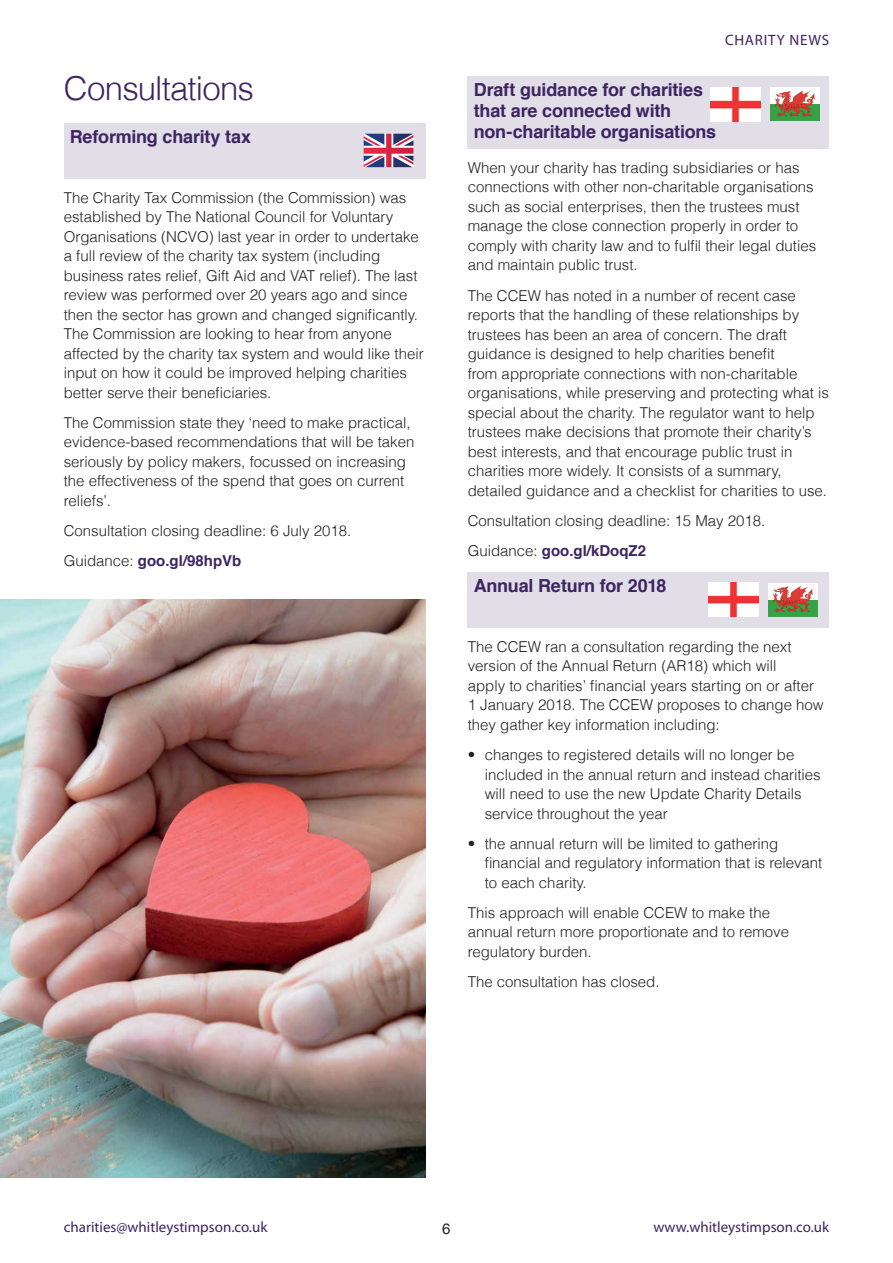
<style>
.page{position:relative;width:893px;height:1263px;background:#fff}
.page>*{position:absolute;margin:0;border:0;box-sizing:border-box;transform-origin:0 0}
.t1{font:300 33px "Helvetica";letter-spacing:-.025em;color:#3d2462}
.t2{font:700 18px/21px "Helvetica";letter-spacing:-.01em;color:#3d2462}
.t3{font:300 15px/19.5px "Helvetica";color:#231f20}
.t4{font:15px "Myriad Pro";color:#3d2462}
.t5{font:15px "Myriad Pro";letter-spacing:.05em;color:#3d2462}
.t6{font:15px "Helvetica Neue";color:#231f20}
.s1{font-weight:700;color:#3d2462}
</style>
<div class="page">
<div style="left:64px;top:123px;width:361px;height:56px;background:#e2dee7"></div>
<div style="left:468px;top:77px;width:361px;height:72px;background:#e2dee7"></div>
<div style="left:468px;top:572px;width:361px;height:56px;background:#e2dee7"></div>
<svg style="left:364px;top:134px;width:50px;height:33px;background:#ac7392"></svg>
<img style="left:711px;top:87px;width:49px;height:34px">
<div style="left:770px;top:87px;width:50px;height:17px;background:#fff"></div>
<div style="left:770px;top:104px;width:50px;height:17px;background:#39a048"></div>
<svg style="left:775px;top:91px;width:40px;height:26px"></svg>
<img style="left:708px;top:583px;width:50px;height:33px">
<div style="left:768px;top:583px;width:50px;height:17px;background:#fff"></div>
<div style="left:768px;top:600px;width:50px;height:16px;background:#39a048"></div>
<svg style="left:772px;top:586px;width:41px;height:26px"></svg>
<img style="left:0;top:600px;width:425px;height:578px">
<h1 class="t1" style="left:64px;top:68px;width:192px">Consultations</h1>
<p class="t2" style="left:70px;top:127px;width:183px">Reforming charity tax</p>
<p class="t3" style="left:64px;top:187px;width:361px">The Charity Tax Commission (the Commission) was established by The National Council for Voluntary Organisations (NCVO) last year in order to undertake a full review of the charity tax system (including business rates relief, Gift Aid and VAT relief). The last review was performed over 20 years ago and since then the sector has grown and changed significantly.<br>The Commission are looking to hear from anyone affected by the charity tax system and would like their input on how it could be improved helping charities better serve their beneficiaries.</p>
<p class="t3" style="left:64px;top:413px;width:352px">The Commission state they ‘need to make practical, evidence-based recommendations that will be taken seriously by policy makers, focussed on increasing the effectiveness of the spend that goes on current reliefs’.</p>
<p class="t3" style="left:64px;top:515px;width:289px;line-height:30.2px">Consultation closing deadline: 6 July 2018.<br>Guidance: <span class="s1">goo.gl/98hpVb</span></p>
<p class="t5" style="left:725px;top:31px;width:106px">CHARITY NEWS</p>
<p class="t2" style="left:474px;top:80px;width:244px">Draft guidance for charities that are connected with non-charitable organisations</p>
<p class="t3" style="left:468px;top:158px;width:350px">When your charity has trading subsidiaries or has connections with other non-charitable organisations such as social enterprises, then the trustees must manage the close connection properly in order to comply with charity law and to fulfil their legal duties and maintain public trust.</p>
<p class="t3" style="left:468px;top:285px;width:363px">The CCEW has noted in a number of recent case reports that the handling of these relationships by trustees has been an area of concern. The draft guidance is designed to help charities benefit<br>from appropriate connections with non-charitable organisations, while preserving and protecting what is special about the charity. The regulator want to help trustees make decisions that promote their charity’s best interests, and that encourage public trust in charities more widely. It consists of a summary, detailed guidance and a checklist for charities to use.</p>
<p class="t3" style="left:468px;top:505px;width:299px;line-height:30.2px">Consultation closing deadline: 15 May 2018.<br>Guidance: <span class="s1">goo.gl/kDoqZ2</span></p>
<p class="t2" style="left:474px;top:576px;width:194px">Annual Return for 2018</p>
<p class="t3" style="left:468px;top:637px;width:357px">The CCEW ran a consultation regarding the next version of the Annual Return (AR18) which will<br>apply to charities’ financial years starting on or after 1 January 2018. The CCEW proposes to change how they gather key information including:</p>
<p class="t3" style="left:485px;top:745px;width:337px;text-indent:-17px">• changes to registered details will no longer be included in the annual return and instead charities will need to use the new Update Charity Details service throughout the year</p>
<p class="t3" style="left:485px;top:833px;width:339px;text-indent:-17px">• the annual return will be limited to gathering financial and regulatory information that is relevant to each charity.</p>
<p class="t3" style="left:468px;top:903px;width:323px">This approach will enable CCEW to make the annual return more proportionate and to remove regulatory burden.</p>
<p class="t3" style="left:468px;top:972px;width:193px">The consultation has closed.</p>
<p class="t4" style="left:64px;top:1218px;width:205px">charities@whitleystimpson.co.uk</p>
<p class="t4" style="left:653px;top:1218px;width:177px">www.whitleystimpson.co.uk</p>
<p class="t6" style="left:442px;top:1220px;width:10px">6</p>
</div>
